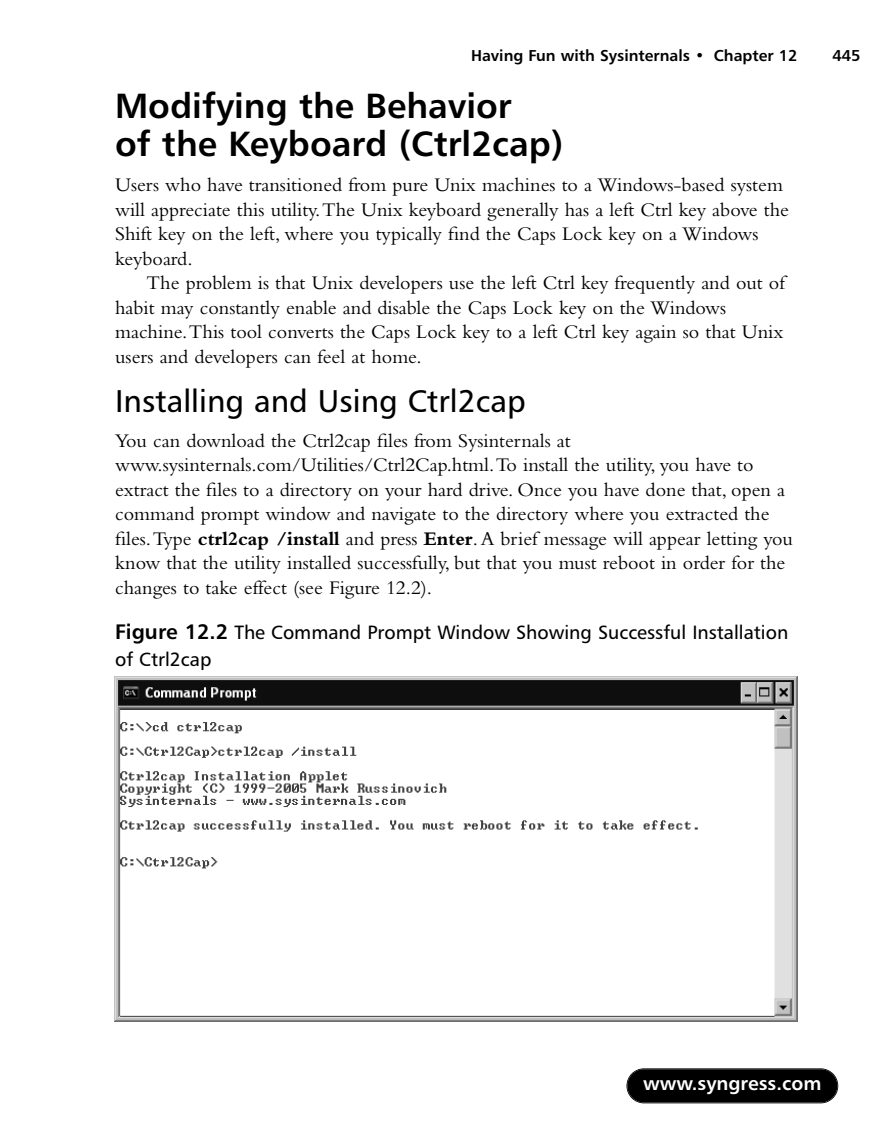
<style>
.page{position:relative;width:882px;height:1134px;background:#fff}
.page>*{position:absolute;margin:0;border:0;box-sizing:border-box;transform-origin:0 0}
.t1{font:35px/38.5px "Humanist 777 BT Bold B";color:#000}
.t2{font:31.5px "Humanist 777 BT Roman B";color:#000}
.t3{font:20.12px/24.5px "Bembo";color:#000}
.t4{font:19.25px/26.2px "Humanist 777 BT Roman B";color:#000}
.t5{font:19.25px "Humanist 777 BT Bold B";color:#fff}
.t6{font:15.75px "Humanist 777 BT Bold B";color:#000}
.s1{font-weight:700}
.s2{font-family:"Humanist 777 BT Bold B";font-size:21px}
</style>
<div class="page">
<svg style="left:114px;top:676px;width:725px;height:428px"></svg>
<p class="t6" style="left:471px;top:49px;width:328px">Having Fun with Sysinternals • Chapter 12</p>
<p class="t6" style="left:833px;top:49px;width:30px">445</p>
<p class="t1" style="left:115px;top:89px;width:450px">Modifying the Behavior<br>of the Keyboard (Ctrl2cap)</p>
<p class="t3" style="left:115px;top:175px;width:669px">Users who have transitioned from pure Unix machines to a Windows-based system</p>
<p class="t3" style="left:115px;top:199px;width:675px">will appreciate this utility.The Unix keyboard generally has a left Ctrl key above the</p>
<p class="t3" style="left:115px;top:224px;width:645px">Shift key on the left, where you typically find the Caps Lock key on a Windows</p>
<p class="t3" style="left:115px;top:248px;width:79px">keyboard.</p>
<p class="t3" style="left:147px;top:273px;width:640px">The problem is that Unix developers use the left Ctrl key frequently and out of</p>
<p class="t3" style="left:115px;top:297px;width:613px">habit may constantly enable and disable the Caps Lock key on the Windows</p>
<p class="t3" style="left:115px;top:322px;width:670px">machine.This tool converts the Caps Lock key to a left Ctrl key again so that Unix</p>
<p class="t3" style="left:115px;top:346px;width:308px">users and developers can feel at home.</p>
<p class="t2" style="left:115px;top:388px;width:412px">Installing and Using Ctrl2cap</p>
<p class="t3" style="left:115px;top:430px;width:679px">You can download the Ctrl2cap files from Sysinternals at www.sysinternals.com/Utilities/Ctrl2Cap.html.To install the utility, you have to extract the files to a directory on your hard drive. Once you have done that, open a command prompt window and navigate to the directory where you extracted the files.Type <span class="s1">ctrl2cap /install</span> and press <span class="s1">Enter</span>.A brief message will appear letting you know that the utility installed successfully, but that you must reboot in order for the changes to take effect (see Figure 12.2).</p>
<p class="t4" style="left:115px;top:621px;width:675px"><span class="s2">Figure 12.2</span> The Command Prompt Window Showing Successful Installation of Ctrl2cap</p>
<p class="t5" style="left:643px;top:1076px;width:180px">www.syngress.com</p>
</div>
